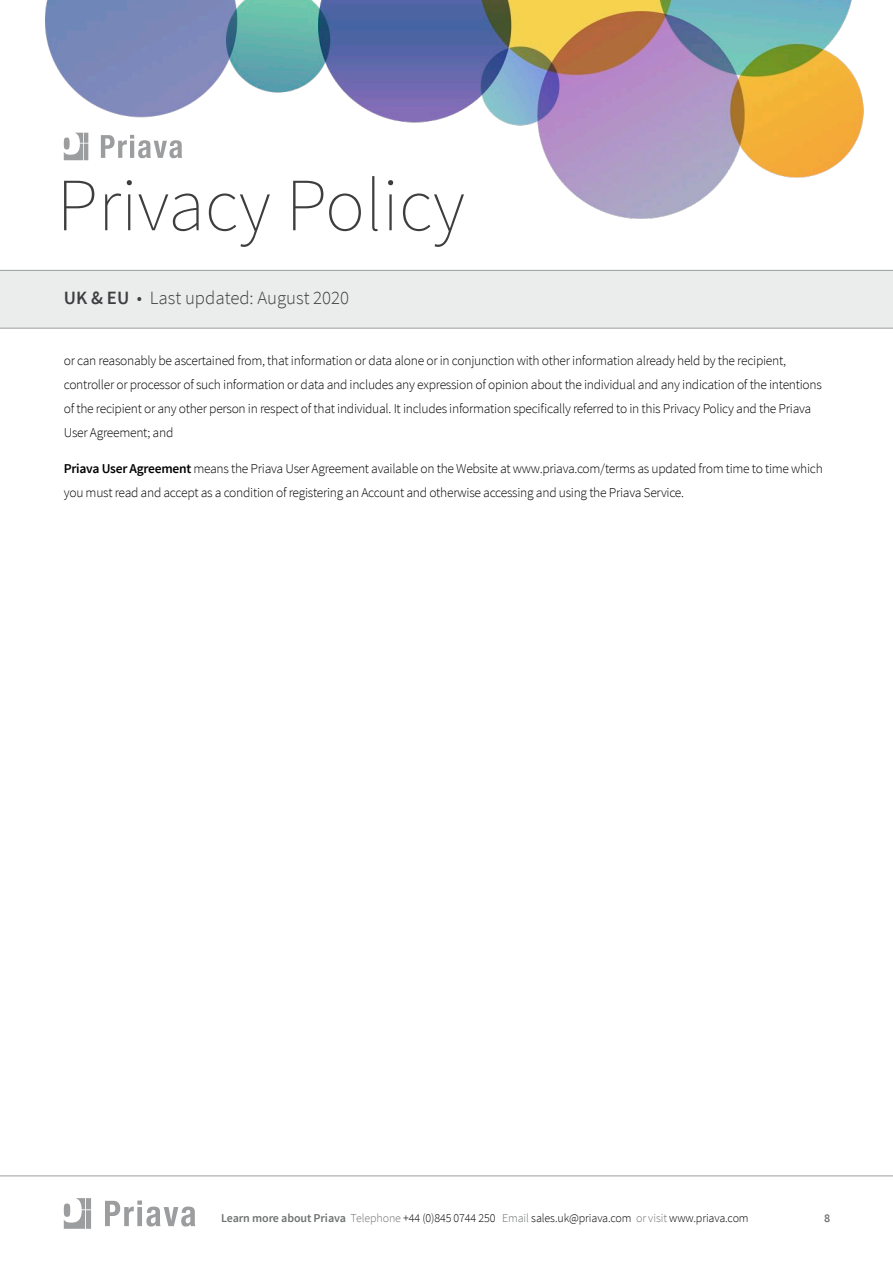
<style>
.page{position:relative;width:893px;height:1263px;background:#fff}
.page>*{position:absolute;margin:0;border:0;box-sizing:border-box;transform-origin:0 0}
.t1{font:200 75px "Source Sans Pro";color:#3e3d3f}
.t2{font:300 18.75px "Source Sans Pro";color:#3e3d3f}
.t3{font:300 13.5px/24px "Source Sans Pro";letter-spacing:-.02em;color:#000}
.t4{font:300 12px "Source Sans Pro";letter-spacing:-.01em;color:#000}
.t5{font:600 12px "Source Sans Pro";color:#6f7172}
.s1{font-weight:600}
.s2{font-weight:600;color:#6f7172}
.s3{color:#6f7172}
</style>
<div class="page">
<img style="left:45px;top:0;width:819px;height:219px">
<div style="left:0;top:271px;width:893px;height:57px;background:#ebeded"></div>
<hr style="left:0;top:270px;width:893px;height:1px;background:#9c9d9f">
<hr style="left:0;top:328px;width:893px;height:1px;background:#9c9d9f">
<hr style="left:0;top:1175px;width:893px;height:1px;background:#9c9d9f">
<svg style="left:64px;top:1198px;width:27px;height:31px"></svg>
<svg style="left:105px;top:1200px;width:90px;height:26px"></svg>
<svg style="left:64px;top:133px;width:24px;height:27px"></svg>
<svg style="left:101px;top:135px;width:81px;height:23px"></svg>
<h1 class="t1" style="left:57px;top:160px;width:410px">Privacy Policy</h1>
<h2 class="t2" style="left:64px;top:287px;width:287px"><span class="s1">UK &amp; EU</span> • Last updated: August 2020</h2>
<p class="t3" style="left:64px;top:348px;width:760px">or can reasonably be ascertained from, that information or data alone or in conjunction with other information already held by the recipient, controller or processor of such information or data and includes any expression of opinion about the individual and any indication of the intentions of the recipient or any other person in respect of that individual. It includes information specifically referred to in this Privacy Policy and the Priava User Agreement; and</p>
<p class="t3" style="left:64px;top:457px;width:760px"><span class="s1">Priava User Agreement</span> means the Priava User Agreement available on the Website at www.priava.com/terms as updated from time to time which you must read and accept as a condition of registering an Account and otherwise accessing and using the Priava Service.</p>
<p class="t4" style="left:221px;top:1211px;width:529px"><span class="s2">Learn more about Priava</span> <span class="s3">Telephone</span> +44 (0)845 0744 250 <span class="s3">Email</span> sales.uk@priava.com <span class="s3">or visit</span> www.priava.com</p>
<p class="t5" style="left:824px;top:1210px;width:8px">8</p>
</div>
